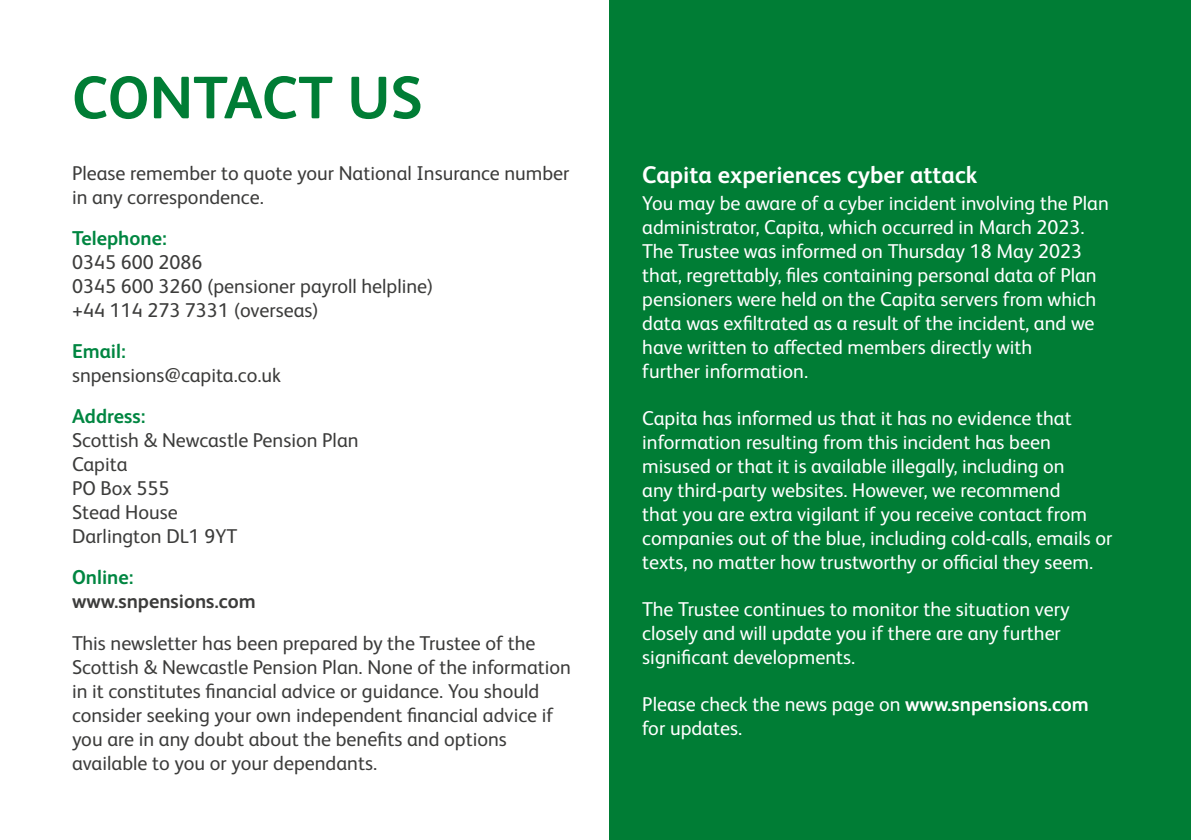
<style>
.page{position:relative;width:1191px;height:840px;background:#fff}
.page>*{position:absolute;margin:0;border:0;box-sizing:border-box;transform-origin:0 0}
.t1{font:700 60px "HEINEKEN Core";color:#007d35}
.t2{font:700 24px "HEINEKEN Core";color:#fff}
.t3{font:20px/24px "HEINEKEN Core";color:#fff}
.t4{font:20px/24px "HEINEKEN Core";color:#3c3c3b}
.t5{font:700 20px "HEINEKEN Core";color:#008641}
.t6{font:700 20px "HEINEKEN Core";color:#3c3c3b}
.s1{font-weight:700}
</style>
<div class="page">
<div style="left:609px;top:0;width:582px;height:839px;background:#007d35"></div>
<h1 class="t1" style="left:72px;top:55px;width:352px">CONTACT US</h1>
<p class="t4" style="left:72px;top:159px;width:499px">Please remember to quote your National Insurance number in any correspondence.</p>
<p class="t5" style="left:72px;top:224px;width:96px">Telephone:</p>
<p class="t4" style="left:72px;top:248px;width:363px">0345 600 2086<br>0345 600 3260 (pensioner payroll helpline) +44 114 273 7331 (overseas)</p>
<p class="t5" style="left:72px;top:337px;width:55px">Email:</p>
<p class="t4" style="left:72px;top:361px;width:210px">snpensions@capita.co.uk</p>
<p class="t5" style="left:72px;top:402px;width:75px">Address:</p>
<p class="t4" style="left:72px;top:426px;width:288px">Scottish &amp; Newcastle Pension Plan<br>Capita<br>PO Box 555<br>Stead House<br>Darlington DL1 9YT</p>
<p class="t5" style="left:72px;top:563px;width:63px">Online:</p>
<p class="t6" style="left:72px;top:587px;width:185px">www.snpensions.com</p>
<p class="t4" style="left:72px;top:628px;width:500px">This newsletter has been prepared by the Trustee of the Scottish &amp; Newcastle Pension Plan. None of the information in it constitutes financial advice or guidance. You should consider seeking your own independent financial advice if you are in any doubt about the benefits and options available to you or your dependants.</p>
<p class="t2" style="left:642px;top:158px;width:336px">Capita experiences cyber attack</p>
<p class="t3" style="left:642px;top:189px;width:468px">You may be aware of a cyber incident involving the Plan administrator, Capita, which occurred in March 2023.<br>The Trustee was informed on Thursday 18 May 2023 that, regrettably, files containing personal data of Plan pensioners were held on the Capita servers from which data was exfiltrated as a result of the incident, and we have written to affected members directly with<br>further information.</p>
<p class="t3" style="left:642px;top:404px;width:472px">Capita has informed us that it has no evidence that information resulting from this incident has been misused or that it is available illegally, including on<br>any third-party websites. However, we recommend<br>that you are extra vigilant if you receive contact from companies out of the blue, including cold-calls, emails or texts, no matter how trustworthy or official they seem.</p>
<p class="t3" style="left:642px;top:595px;width:429px">The Trustee continues to monitor the situation very closely and will update you if there are any further significant developments.</p>
<p class="t3" style="left:642px;top:689px;width:448px">Please check the news page on <span class="s1">www.snpensions.com </span>for updates.</p>
</div>
